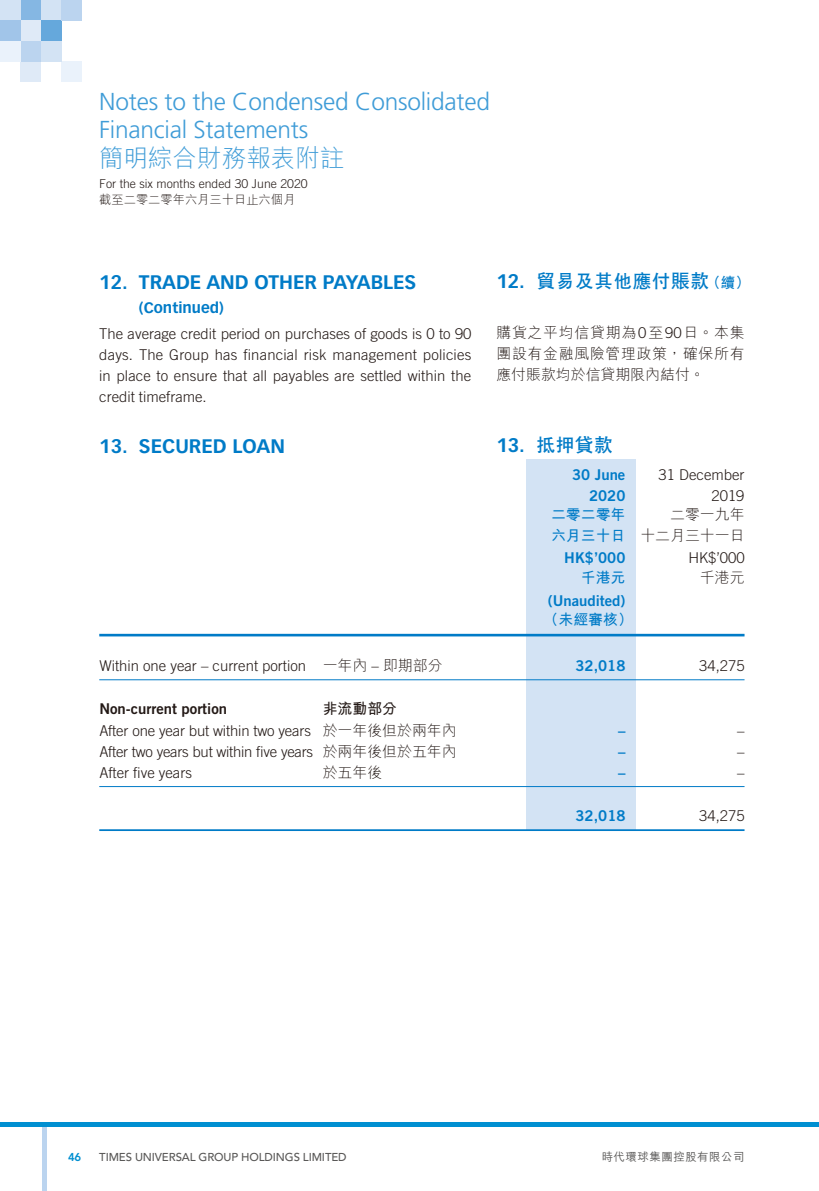
<style>
.page{position:relative;width:819px;height:1191px;background:#fff}
.page>*{position:absolute;margin:0;border:0;box-sizing:border-box;transform-origin:0 0}
.t1{font:300 24.5px/28px "Frutiger LT Std";letter-spacing:-.01em;color:#3f9cd7}
.t2{font:300 24.5px "M Hei HK";color:#3f9cd7}
.t3{font:700 19.25px "Vectora LT Std";color:#007bc7}
.t4{font:700 19.25px "C Hei 2 HK";color:#007bc7}
.t5{font:300 14.88px/21px "Trade Gothic LT Std";color:#231916;text-align:justify}
.t6{font:300 14.88px/21px "M Hei HK";color:#231916;text-align:right}
.t7{font:14.88px "Trade Gothic LT Std Bd 2";color:#007bc7}
.t8{font:14.88px "Trade Gothic LT Std Bd 2";color:#231916}
.t9{font:700 14.88px "M Hei HK";color:#007bc7}
.t10{font:700 14.88px "Vectora LT Std";color:#007bc7}
.t11{font:700 14.88px "M Hei HK";color:#231916}
.t12{font:300 12.25px "Trade Gothic LT Std";color:#231916}
.t13{font:300 12.25px "M Hei HK";color:#231916}
.t14{font:500 11.38px "Avenir LT Std";letter-spacing:-.01em;color:#595857}
.t15{font:500 11.38px "M Hei HK";letter-spacing:.05em;color:#595857}
.t16{font:800 11.38px "Avenir LT Std";color:#008fd1}
.s1{font-family:"Vectora LT Std"}
.s2{font-size:14.88px}
.s3{font-family:"Trade Gothic LT Std"}
.s4{font-weight:700;color:#007bc7}
.s5{font-family:"M Hei HK"}
</style>
<div class="page">
<div style="left:42px;top:1126px;width:5px;height:65px;background:#bbd4ef"></div>
<div style="left:0;top:1122px;width:818px;height:5px;background:#008fd1"></div>
<div style="left:41px;top:0;width:20px;height:20px;background:#d3e3f4"></div>
<div style="left:41px;top:20px;width:20px;height:21px;background:#65a8dc"></div>
<div style="left:61px;top:61px;width:21px;height:21px;background:#eaf2fb"></div>
<div style="left:61px;top:0;width:21px;height:20px;background:#bbd4ef"></div>
<div style="left:41px;top:41px;width:20px;height:20px;background:#d3e3f4"></div>
<div style="left:20px;top:0;width:21px;height:20px;background:#85b7e3"></div>
<div style="left:20px;top:20px;width:21px;height:21px;background:#dfeaf7"></div>
<div style="left:20px;top:61px;width:21px;height:21px;background:#dfeaf7"></div>
<div style="left:20px;top:41px;width:21px;height:20px;background:#bbd4ef"></div>
<div style="left:0;top:0;width:20px;height:20px;background:#d3e3f4"></div>
<div style="left:0;top:20px;width:20px;height:21px;background:#a1c5e9"></div>
<div style="left:0;top:41px;width:20px;height:20px;background:#eaf2fb"></div>
<div style="left:526px;top:459px;width:109px;height:371px;background:#d3e3f4"></div>
<hr style="left:99px;top:634px;width:645px;height:2px;background:#007bc7">
<hr style="left:99px;top:679px;width:645px;height:1px;background:#007bc7">
<hr style="left:99px;top:786px;width:645px;height:1px;background:#007bc7">
<hr style="left:99px;top:829px;width:645px;height:2px;background:#007bc7">
<h1 class="t1" style="left:99px;top:88px;width:392px">Notes to the Condensed Consolidated<br>Financial Statements</h1>
<h1 class="t2" style="left:99px;top:146px;width:246px">簡明綜合財務報表附註</h1>
<p class="t12" style="left:99px;top:176px;width:210px">For the six months ended 30 June 2020</p>
<p class="t13" style="left:99px;top:193px;width:197px">截至二零二零年六月三十日止六個月</p>
<p class="t3" style="left:99px;top:270px;width:318px">12. TRADE AND OTHER PAYABLES</p>
<p class="t10" style="left:139px;top:299px;width:86px">(Continued)</p>
<p class="t5" style="left:99px;top:323px;width:374px">The average credit period on purchases of goods is 0 to 90 days. The Group has financial risk management policies in place to ensure that all payables are settled within the credit timeframe.</p>
<p class="t3" style="left:99px;top:434px;width:187px">13. SECURED LOAN</p>
<p class="t4" style="left:496px;top:272px;width:255px"><span class="s1">12.</span> 貿易及其他應付賬款<span class="s2">（續）</span></p>
<p class="t6" style="left:496px;top:322px;width:250px;text-align:justify">購貨之平均信貸期為<span class="s3">0</span>至<span class="s3">90</span>日。本集團設有金融風險管理政策，確保所有應付賬款均於信貸期限內結付。</p>
<p class="t4" style="left:496px;top:435px;width:118px"><span class="s1">13.</span> 抵押貸款</p>
<p class="t7" style="left:572px;top:465px;width:55px">30 June</p>
<p class="t5" style="left:658px;top:464px;width:87px">31 December</p>
<p class="t7" style="left:589px;top:486px;width:38px">2020</p>
<p class="t5" style="left:711px;top:485px;width:35px">2019</p>
<p class="t9" style="left:551px;top:503px;width:76px">二零二零年</p>
<p class="t6" style="left:551px;top:504px;width:195px">二零一九年<br><span class="s4">六月三十日</span> 十二月三十一日</p>
<p class="t7" style="left:564px;top:548px;width:63px">HK$’000</p>
<p class="t5" style="left:688px;top:547px;width:58px">HK$’000</p>
<p class="t9" style="left:580px;top:566px;width:46px">千港元</p>
<p class="t6" style="left:700px;top:567px;width:46px">千港元</p>
<p class="t7" style="left:547px;top:591px;width:79px">(Unaudited)</p>
<p class="t9" style="left:543px;top:608px;width:91px">（未經審核）</p>
<p class="t5" style="left:99px;top:654px;width:345px">Within one year – current portion <span class="s5">一年內</span> – <span class="s5">即期部分</span></p>
<p class="t7" style="left:575px;top:656px;width:51px">32,018</p>
<p class="t5" style="left:699px;top:654px;width:47px">34,275</p>
<p class="t8" style="left:99px;top:700px;width:129px">Non-current portion</p>
<p class="t11" style="left:323px;top:698px;width:76px">非流動部分</p>
<p class="t5" style="left:99px;top:719px;width:359px">After one year but within two years <span class="s5">於一年後但於兩年內</span></p>
<p class="t7" style="left:618px;top:721px;width:9px">–</p>
<p class="t5" style="left:737px;top:719px;width:9px">–</p>
<p class="t5" style="left:99px;top:740px;width:359px">After two years but within five years <span class="s5">於兩年後但於五年內</span></p>
<p class="t7" style="left:618px;top:742px;width:9px">–</p>
<p class="t5" style="left:737px;top:740px;width:9px">–</p>
<p class="t5" style="left:99px;top:761px;width:94px">After five years</p>
<p class="t6" style="left:323px;top:761px;width:61px">於五年後</p>
<p class="t7" style="left:618px;top:763px;width:9px">–</p>
<p class="t5" style="left:737px;top:761px;width:9px">–</p>
<p class="t7" style="left:575px;top:806px;width:51px">32,018</p>
<p class="t5" style="left:699px;top:805px;width:47px">34,275</p>
<p class="t16" style="left:68px;top:1150px;width:15px">46</p>
<p class="t14" style="left:99px;top:1150px;width:249px">TIMES UNIVERSAL GROUP HOLDINGS LIMITED</p>
<p class="t15" style="left:601px;top:1149px;width:144px">時代環球集團控股有限公司</p>
</div>
